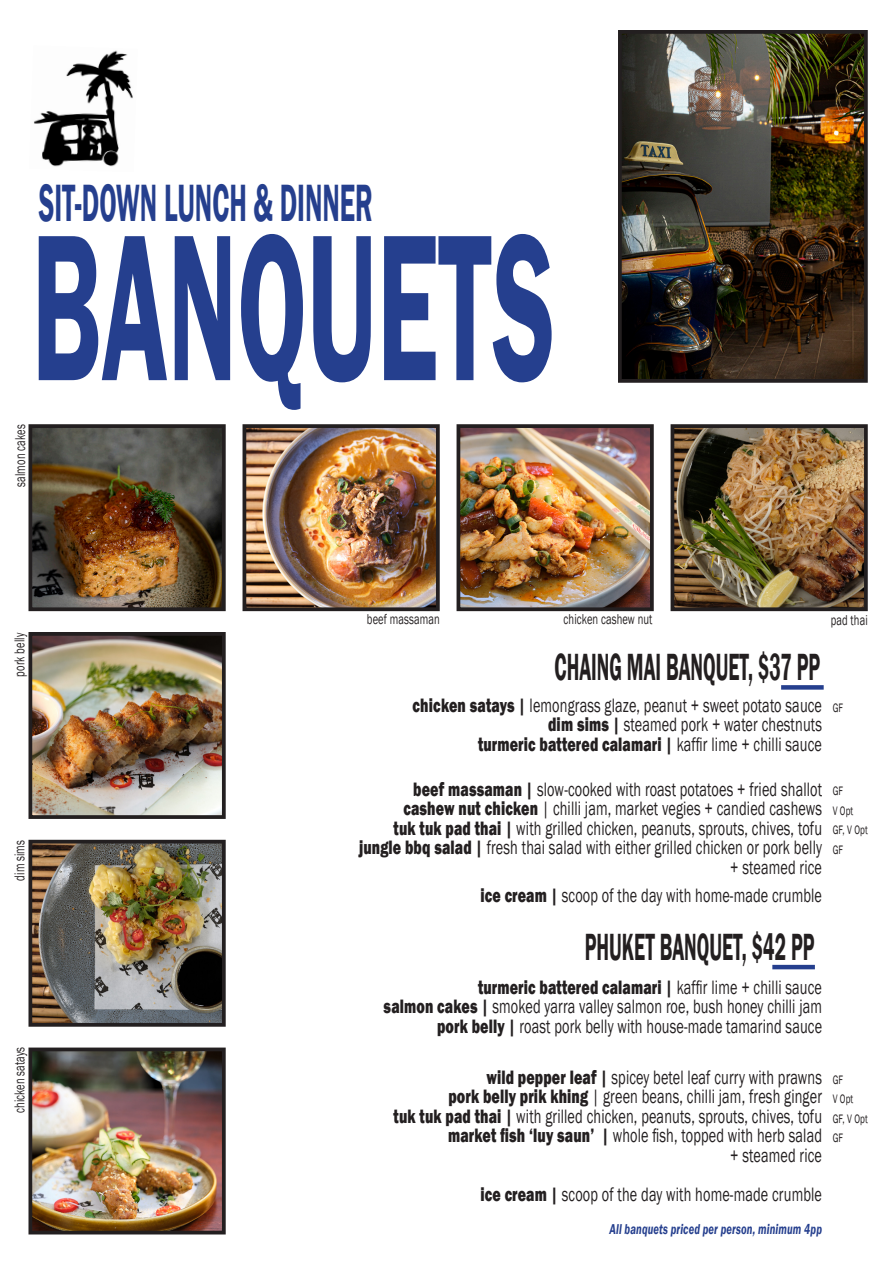
<style>
.page{position:relative;width:893px;height:1263px;background:#fff}
.page>*{position:absolute;margin:0;border:0;box-sizing:border-box;transform-origin:0 0}
.t1{font:600 216px "Franklin Gothic";color:#253f8e;scale:.5 1}
.t2{font:600 54px "Franklin Gothic";color:#253f8e;scale:.5 1}
.FOOD_Category{font:600 39px "Franklin Gothic";color:#231f20;scale:.5 1}
.FOOD_Item_Text{font:19.95px/19.5px "Franklin Gothic";letter-spacing:.01em;color:#231f20;text-align:right;scale:.71 1}
.FOOD_Banquet{font:19.95px/19.5px "Franklin Gothic";letter-spacing:.01em;color:#231f20;text-align:right;scale:.71 1}
.FOOD_Menu_Item{font:14.7px "Franklin Gothic";letter-spacing:.01em;color:#231f20;scale:.71 1}
.FOOD_Banquet-2{font:italic 600 14.7px "Franklin Gothic";letter-spacing:.01em;color:#253f8e;scale:.71 1}
.FOOD_Item_Text-2{font:12.6px "Franklin Gothic";letter-spacing:.01em;color:#231f20;scale:.71 1}
.s1{font-weight:800}
</style>
<div class="page">
<img style="left:33px;top:50px;width:100px;height:117px">
<img style="left:623px;top:35px;width:240px;height:343px">
<div style="left:618px;top:30px;width:250px;height:353px;border:4px solid #231f20"></div>
<div style="left:781px;top:685px;width:43px;height:5px;background:#253f8e"></div>
<hr style="left:772px;top:965px;width:43px;height:4px;background:#253f8e">
<img style="left:33px;top:429px;width:188px;height:177px">
<div style="left:28px;top:424px;width:198px;height:187px;border:4px solid #231f20"></div>
<img style="left:33px;top:637px;width:188px;height:177px">
<div style="left:28px;top:632px;width:198px;height:187px;border:4px solid #231f20"></div>
<img style="left:33px;top:845px;width:188px;height:177px">
<div style="left:28px;top:840px;width:198px;height:187px;border:4px solid #231f20"></div>
<img style="left:33px;top:1052px;width:188px;height:177px">
<div style="left:28px;top:1047px;width:198px;height:187px;border:4px solid #231f20"></div>
<img style="left:248px;top:429px;width:187px;height:177px">
<div style="left:243px;top:424px;width:197px;height:187px;border:4px solid #231f20"></div>
<img style="left:462px;top:429px;width:187px;height:177px">
<div style="left:457px;top:424px;width:197px;height:187px;border:4px solid #231f20"></div>
<img style="left:676px;top:429px;width:187px;height:177px">
<div style="left:671px;top:424px;width:197px;height:187px;border:4px solid #231f20"></div>
<p class="FOOD_Menu_Item" style="left:11px;top:487px;width:89px;rotate:-90deg">salmon cakes</p>
<p class="t2" style="left:39px;top:170px;width:670px">SIT-DOWN LUNCH &amp; DINNER</p>
<p class="t1" style="left:32px;top:175px;width:1049px">BANQUETS</p>
<p class="FOOD_Menu_Item" style="left:10px;top:677px;width:63px;rotate:-90deg">pork belly</p>
<p class="FOOD_Menu_Item" style="left:10px;top:881px;width:59px;rotate:-90deg">dim sims</p>
<p class="FOOD_Menu_Item" style="left:10px;top:1113px;width:95px;rotate:-90deg">chicken satays</p>
<p class="FOOD_Menu_Item" style="left:367px;top:610px;width:104px">beef massaman</p>
<p class="FOOD_Menu_Item" style="left:564px;top:610px;width:127px">chicken cashew nut</p>
<p class="FOOD_Menu_Item" style="left:831px;top:611px;width:54px">pad thai</p>
<p class="FOOD_Category" style="left:555px;top:643px;width:533px">CHAING MAI BANQUET, $37 PP</p>
<p class="FOOD_Banquet" style="left:412px;top:696px;width:578px"><span class="s1">chicken satays |</span> lemongrass glaze, peanut + sweet potato sauce <span class="s1">dim sims |</span> steamed pork + water chestnuts<br><span class="s1">turmeric battered calamari |</span> kaffir lime + chilli sauce</p>
<p class="FOOD_Item_Text" style="left:413px;top:780px;width:577px"><span class="s1">beef massaman |</span> slow-cooked with roast potatoes + fried shallot</p>
<p class="FOOD_Item_Text" style="left:403px;top:799px;width:591px"><span class="s1">cashew nut chicken</span> | chilli jam, market vegies + candied cashews</p>
<p class="FOOD_Item_Text" style="left:394px;top:819px;width:605px"><span class="s1">tuk tuk pad thai |</span> with grilled chicken, peanuts, sprouts, chives, tofu</p>
<p class="FOOD_Item_Text" style="left:359px;top:838px;width:654px"><span class="s1">jungle bbq salad |</span> fresh thai salad with either grilled chicken or pork belly</p>
<p class="FOOD_Item_Text" style="left:730px;top:858px;width:131px">+ steamed rice</p>
<p class="FOOD_Item_Text" style="left:480px;top:886px;width:483px"><span class="s1">ice cream |</span> scoop of the day with home-made crumble</p>
<p class="FOOD_Category" style="left:585px;top:923px;width:461px">PHUKET BANQUET, $42 PP</p>
<p class="FOOD_Banquet" style="left:384px;top:978px;width:619px"><span class="s1">turmeric battered calamari |</span> kaffir lime + chilli sauce<br><span class="s1">salmon cakes |</span> smoked yarra valley salmon roe, bush honey chilli jam <span class="s1">pork belly |</span> roast pork belly with house-made tamarind sauce</p>
<p class="FOOD_Item_Text" style="left:394px;top:1068px;width:605px"><span class="s1">wild pepper leaf |</span> spicey betel leaf curry with prawns<br><span class="s1">pork belly prik khing</span> | green beans, chilli jam, fresh ginger<br><span class="s1">tuk tuk pad thai |</span> with grilled chicken, peanuts, sprouts, chives, tofu <span class="s1">market fish ‘luy saun’ |</span> whole fish, topped with herb salad<br>+ steamed rice</p>
<p class="FOOD_Item_Text" style="left:480px;top:1185px;width:483px"><span class="s1">ice cream |</span> scoop of the day with home-made crumble</p>
<p class="FOOD_Banquet-2" style="left:610px;top:1219px;width:301px">All banquets priced per person, minimum 4pp</p>
<p class="FOOD_Item_Text-2" style="left:833px;top:700px;width:16px">GF</p>
<p class="FOOD_Item_Text-2" style="left:833px;top:783px;width:16px">GF</p>
<p class="FOOD_Item_Text-2" style="left:833px;top:803px;width:31px">V Opt</p>
<p class="FOOD_Item_Text-2" style="left:833px;top:822px;width:51px">GF, V Opt</p>
<p class="FOOD_Item_Text-2" style="left:833px;top:842px;width:16px">GF</p>
<p class="FOOD_Item_Text-2" style="left:833px;top:1072px;width:16px">GF</p>
<p class="FOOD_Item_Text-2" style="left:833px;top:1091px;width:31px">V Opt</p>
<p class="FOOD_Item_Text-2" style="left:833px;top:1111px;width:51px">GF, V Opt</p>
<p class="FOOD_Item_Text-2" style="left:833px;top:1130px;width:16px">GF</p>
</div>
